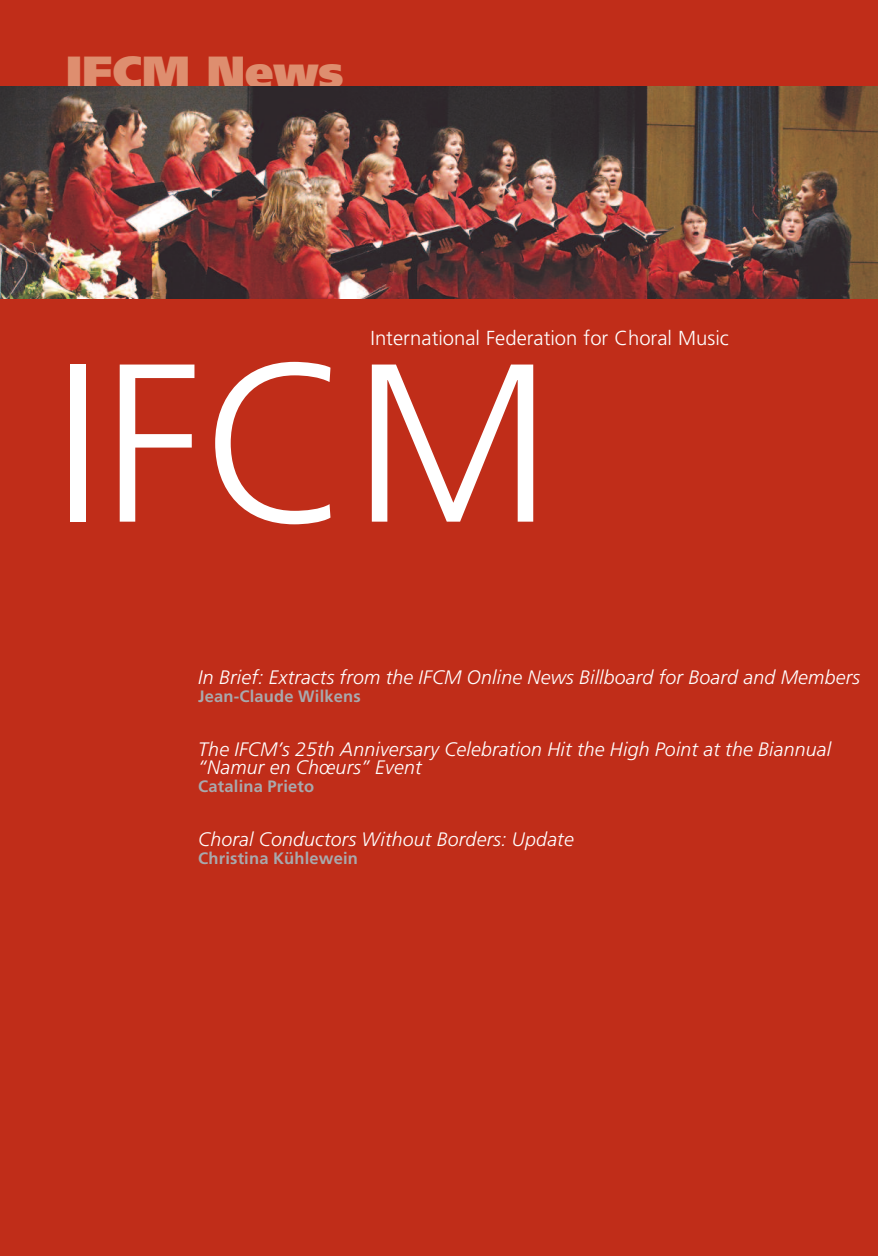
<style>
.page{position:relative;width:878px;height:1256px;background:#c02d19}
.page>*{position:absolute;margin:0;border:0;box-sizing:border-box;transform-origin:0 0}
.t1{font:300 225px "Frutiger";color:#fff}
.t2{font:900 45px "Frutiger";color:#de8e6f}
.t3{font:300 20.25px "Frutiger";color:#fff}
.t4{font:italic 300 19.5px/18px "Frutiger";letter-spacing:.01em;color:#fff}
.t5{font:700 16.5px "Frutiger";letter-spacing:.01em;color:#a8a9ad}
</style>
<div class="page">
<img style="left:0;top:86px;width:877px;height:213px">
<h2 class="t2" style="left:66px;top:55px;width:279px">IFCM News</h2>
<p class="t3" style="left:370px;top:330px;width:360px">International Federation for Choral Music</p>
<h1 class="t1" style="left:52px;top:353px;width:501px">IFCM</h1>
<p class="t4" style="left:198px;top:670px;width:663px">In Brief: Extracts from the IFCM Online News Billboard for Board and Members</p>
<p class="t5" style="left:198px;top:690px;width:164px">Jean-Claude Wilkens</p>
<p class="t4" style="left:198px;top:742px;width:634px">The IFCM’s 25th Anniversary Celebration Hit the High Point at the Biannual “Namur en Chœurs” Event</p>
<p class="t5" style="left:198px;top:780px;width:117px">Catalina Prieto</p>
<p class="t4" style="left:198px;top:832px;width:377px">Choral Conductors Without Borders: Update</p>
<p class="t5" style="left:198px;top:852px;width:161px">Christina Kühlewein</p>
</div>
